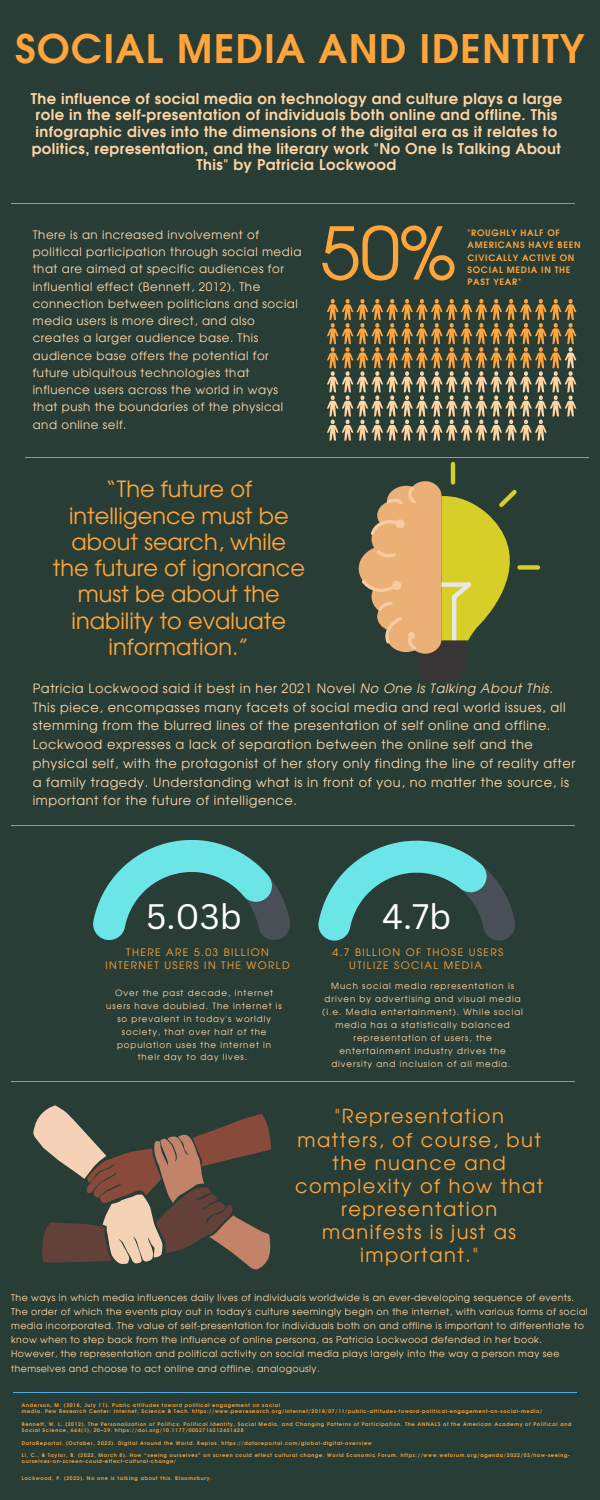
<style>
.page{position:relative;width:600px;height:1500px;background:#283d36}
.page>*{position:absolute;margin:0;border:0;box-sizing:border-box;transform-origin:0 0}
.t1{font:72.2px "Evolventa";color:#ffa53b}
.t2{font:700 39.3px "Evolventa";letter-spacing:.03em;color:#ffa53b}
.t3{font:34.5px "Canva Sans";color:#fff}
.t4{font:22.4px/26.2px "Evolventa";color:#ffa53b;text-align:center}
.t5{font:19.4px/23.2px "Evolventa";letter-spacing:.08em;color:#ffa53b;text-align:center}
.t6{font:700 14.8px/16.6px "Evolventa";letter-spacing:.03em;color:#ffd5a4;text-align:center}
.t7{font:12.9px/18.8px "Evolventa";letter-spacing:.045em;color:#ffd5a4}
.t8{font:11.8px/17.2px "Evolventa";letter-spacing:.045em;color:#ffd5a4}
.t9{font:10.3px/13.2px "Evolventa";letter-spacing:.135em;color:#ffa53b;text-align:center}
.t10{font:9.4px/14.1px "Evolventa";letter-spacing:.045em;color:#ffd5a4}
.t11{font:700 8.8px/12.1px "Evolventa";letter-spacing:.08em;color:#ffa53b}
.t12{font:8.6px/12.9px "Evolventa";letter-spacing:.11em;color:#ffd5a4;text-align:center}
.t13{font:700 5px/6.2px "Evolventa";letter-spacing:.135em;color:#ffa53b}
.s1{font-style:italic}
</style>
<div class="page">
<hr style="left:25px;top:457px;width:564px;height:1px;background:#50ace4">
<svg style="left:327px;top:299px;width:249px;height:142px"></svg>
<hr style="left:11px;top:825px;width:564px;height:1px;background:#50ace4">
<hr style="left:11px;top:1081px;width:564px;height:1px;background:#50ace4">
<hr style="left:13px;top:1392px;width:564px;height:1px;background:#50ace4">
<hr style="left:11px;top:203px;width:564px;height:1px;background:#50ace4">
<svg style="left:93px;top:840px;width:197px;height:100px"></svg>
<svg style="left:318px;top:841px;width:197px;height:100px"></svg>
<hr style="left:451px;top:464px;width:4px;height:18px;background:#d7ce28">
<div style="left:519px;top:565px;width:19px;height:5px;background:#d7ce28"></div>
<svg style="left:359px;top:481px;width:173px;height:200px"></svg>
<div style="left:392px;top:581px;width:9px;height:9px;background:#facba1;border-radius:50%"></div>
<div style="left:396px;top:519px;width:9px;height:9px;background:#facba1;border-radius:50%"></div>
<div style="left:408px;top:632px;width:7px;height:7px;background:#facba1;border-radius:50%"></div>
<svg style="left:33px;top:1105px;width:239px;height:165px"></svg>
<h2 class="t2" style="left:15px;top:32px;width:571px">SOCIAL MEDIA AND IDENTITY</h2>
<p class="t6" style="left:31px;top:91px;width:533px">The influence of social media on technology and culture plays a large role in the self-presentation of individuals both online and offline. This infographic dives into the dimensions of the digital era as it relates to politics, representation, and the literary work "No One Is Talking About This" by Patricia Lockwood</p>
<p class="t8" style="left:33px;top:227px;width:270px">There is an increased involvement of political participation through social media that are aimed at specific audiences for influential effect (Bennett, 2012). The connection between politicians and social media users is more direct, and also creates a larger audience base. This audience base offers the potential for future ubiquitous technologies that influence users across the world in ways that push the boundaries of the physical and online self.</p>
<h1 class="t1" style="left:320px;top:222px;width:137px">50%</h1>
<h3 class="t11" style="left:468px;top:228px;width:115px">"ROUGHLY HALF OF<br>AMERICANS HAVE BEEN<br>CIVICALLY ACTIVE ON<br>SOCIAL MEDIA IN THE<br>PAST YEAR"</h3>
<h3 class="t4" style="left:53px;top:477px;width:254px">“The future of intelligence must be about search, while the future of ignorance must be about the inability to evaluate information.”</h3>
<p class="t7" style="left:33px;top:680px;width:544px">Patricia Lockwood said it best in her 2021 Novel <span class="s1">No One Is Talking About This.<br></span>This piece, encompasses many facets of social media and real world issues, all stemming from the blurred lines of the presentation of self online and offline.<br>Lockwood expresses a lack of separation between the online self and the physical self, with the protagonist of her story only finding the line of reality after a family tragedy. Understanding what is in front of you, no matter the source, is important for the future of intelligence.</p>
<h3 class="t3" style="left:146px;top:892px;width:97px">5.03b</h3>
<h3 class="t3" style="left:382px;top:892px;width:71px">4.7b</h3>
<h3 class="t9" style="left:105px;top:946px;width:186px">THERE ARE 5.03 BILLION<br>INTERNET USERS IN THE WORLD</h3>
<h3 class="t9" style="left:332px;top:947px;width:172px;line-height:12.8px">4.7 BILLION OF THOSE USERS<br>UTILIZE SOCIAL MEDIA</h3>
<h3 class="t12" style="left:106px;top:987px;width:177px">Over the past decade, internet users have doubled. The internet is so prevalent in today's worldly society, that over half of the population uses the internet in their day to day lives.</h3>
<p class="t12" style="left:322px;top:980px;width:202px">Much social media representation is driven by advertising and visual media (i.e. Media entertainment). While social media has a statistically balanced representation of users, the entertainment industry drives the diversity and inclusion of all media.</p>
<h3 class="t5" style="left:295px;top:1106px;width:250px">"Representation matters, of course, but the nuance and complexity of how that representation manifests is just as important."</h3>
<p class="t10" style="left:11px;top:1291px;width:578px">The ways in which media influences daily lives of individuals worldwide is an ever-developing sequence of events.<br>The order of which the events play out in today's culture seemingly begin on the internet, with various forms of social media incorporated. The value of self-presentation for individuals both on and offline is important to differentiate to know when to step back from the influence of online persona, as Patricia Lockwood defended in her book.<br>However, the representation and political activity on social media plays largely into the way a person may see themselves and choose to act online and offline, analogously.</p>
<p class="t13" style="left:22px;top:1402px;width:522px">Anderson, M. (2018, July 11). Public attitudes toward political engagement on social<br>media. Pew Research Center: Internet, Science &amp; Tech. https://www.pewresearch.org/internet/2018/07/11/public-attitudes-toward-political-engagement-on-social-media/</p>
<p class="t13" style="left:22px;top:1421px;width:551px">Bennett, W. L. (2012). The Personalization of Politics: Political Identity, Social Media, and Changing Patterns of Participation. The ANNALS of the American Academy of Political and<br>Social Science, 644(1), 20–39. https://doi.org/10.1177/0002716212451428</p>
<p class="t13" style="left:22px;top:1440px;width:352px">DataReportal. (October, 2022). Digital Around the World. Kepios. https://datareportal.com/global-digital-overview</p>
<p class="t13" style="left:22px;top:1452px;width:550px">Li, C., &amp; Taylor, B. (2022, March 8). How “seeing ourselves” on screen could effect cultural change. World Economic Forum. https://www.weforum.org/agenda/2022/03/how-seeing&shy;ourselves-on-screen-could-effect-cultural-change/</p>
<p class="t13" style="left:22px;top:1475px;width:191px">Lockwood, P. (2022). No one is talking about this. Bloomsbury.</p>
</div>
